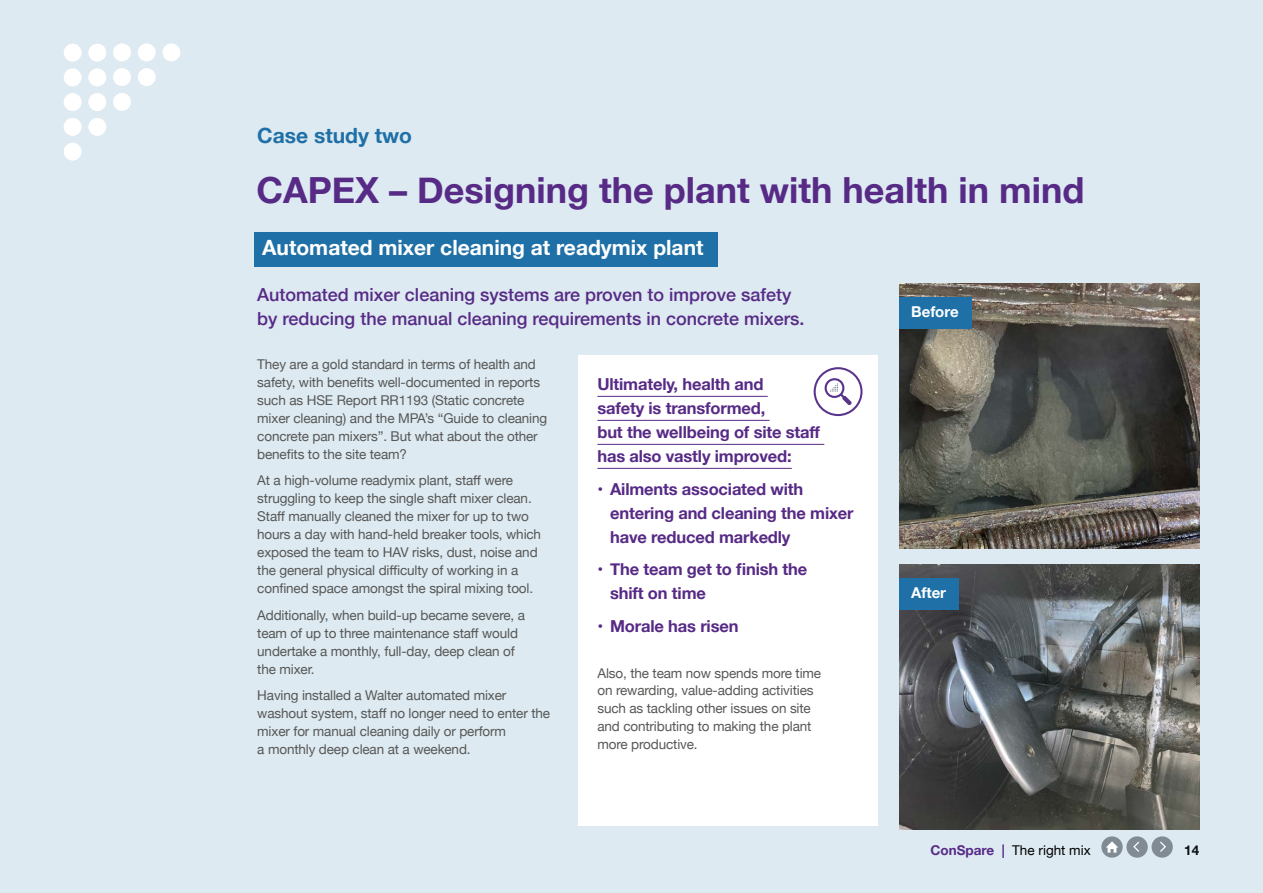
<style>
.page{position:relative;width:1263px;height:893px;background:#ddeaf1}
.page>*{position:absolute;margin:0;border:0;box-sizing:border-box;transform-origin:0 0}
.t1{font:700 36px "Helvetica Neue";color:#572a86}
.t2{font:700 21px "Helvetica Neue";color:#fff}
.t3{font:700 21px "Helvetica Neue";color:#1f70a6}
.t4{font:500 18px/24px "Helvetica Neue";color:#572a86}
.t5{font:700 16.5px/24px "Helvetica Neue";letter-spacing:-.01em;color:#572a86}
.t6{font:700 15px "Helvetica Neue";color:#fff}
.t7{font:13.5px/18px "Helvetica Neue";letter-spacing:-.01em;color:#575756}
.t8{font:13.5px "Helvetica Neue";color:#000}
.t9{font:700 13.5px "Helvetica Neue";color:#0a1015}
.s1{font-weight:700;color:#572a86}
</style>
<div class="page">
<div style="left:578px;top:355px;width:300px;height:471px;background:#fff"></div>
<hr style="left:597px;top:396px;width:171px;height:1px;background:#572a86">
<hr style="left:597px;top:420px;width:173px;height:1px;background:#572a86">
<hr style="left:597px;top:444px;width:227px;height:1px;background:#572a86">
<hr style="left:597px;top:468px;width:195px;height:1px;background:#572a86">
<img style="left:899px;top:284px;width:300px;height:264px">
<img style="left:899px;top:565px;width:300px;height:264px">
<div style="left:899px;top:297px;width:73px;height:32px;background:#1f70a6"></div>
<div style="left:899px;top:578px;width:60px;height:32px;background:#1f70a6"></div>
<div style="left:814px;top:367px;width:48px;height:49px;border:2px solid #5a348b;border-radius:50%"></div>
<svg style="left:824px;top:378px;width:28px;height:28px"></svg>
<div style="left:254px;top:232px;width:464px;height:34px;background:#1f70a6"></div>
<div style="left:1151px;top:836px;width:22px;height:22px;background:#808b94;border-radius:50%"></div>
<svg style="left:1160px;top:841px;width:6px;height:11px"></svg>
<div style="left:1126px;top:836px;width:22px;height:22px;background:#808b94;border-radius:50%"></div>
<svg style="left:1133px;top:841px;width:7px;height:11px"></svg>
<div style="left:1101px;top:836px;width:22px;height:22px;background:#808b94;border-radius:50%"></div>
<svg style="left:1106px;top:841px;width:12px;height:12px"></svg>
<div style="left:64px;top:44px;width:17px;height:17px;background:#fff;border-radius:50%"></div>
<div style="left:88px;top:44px;width:18px;height:17px;background:#fff;border-radius:50%"></div>
<div style="left:113px;top:44px;width:18px;height:17px;background:#fff;border-radius:50%"></div>
<div style="left:138px;top:44px;width:18px;height:17px;background:#fff;border-radius:50%"></div>
<div style="left:163px;top:44px;width:17px;height:17px;background:#fff;border-radius:50%"></div>
<div style="left:64px;top:118px;width:17px;height:18px;background:#fff;border-radius:50%"></div>
<div style="left:88px;top:118px;width:18px;height:18px;background:#fff;border-radius:50%"></div>
<div style="left:64px;top:143px;width:17px;height:17px;background:#fff;border-radius:50%"></div>
<div style="left:64px;top:93px;width:17px;height:18px;background:#fff;border-radius:50%"></div>
<div style="left:88px;top:93px;width:18px;height:18px;background:#fff;border-radius:50%"></div>
<div style="left:113px;top:93px;width:18px;height:18px;background:#fff;border-radius:50%"></div>
<div style="left:64px;top:69px;width:17px;height:17px;background:#fff;border-radius:50%"></div>
<div style="left:88px;top:69px;width:18px;height:17px;background:#fff;border-radius:50%"></div>
<div style="left:113px;top:68px;width:18px;height:18px;background:#fff;border-radius:50%"></div>
<div style="left:138px;top:68px;width:18px;height:18px;background:#fff;border-radius:50%"></div>
<h2 class="t3" style="left:257px;top:119px;width:156px">Case study two</h2>
<h1 class="t1" style="left:257px;top:162px;width:829px">CAPEX – Designing the plant with health in mind</h1>
<h2 class="t2" style="left:262px;top:231px;width:443px">Automated mixer cleaning at readymix plant</h2>
<h3 class="t4" style="left:257px;top:282px;width:549px">Automated mixer cleaning systems are proven to improve safety by reducing the manual cleaning requirements in concrete mixers.</h3>
<p class="t7" style="left:257px;top:356px;width:291px">They are a gold standard in terms of health and safety, with benefits well-documented in reports such as HSE Report RR1193 (Static concrete mixer cleaning) and the MPA’s “Guide to cleaning concrete pan mixers”. But what about the other benefits to the site team?</p>
<p class="t7" style="left:257px;top:472px;width:285px">At a high-volume readymix plant, staff were struggling to keep the single shaft mixer clean.<br>Staff manually cleaned the mixer for up to two hours a day with hand-held breaker tools, which exposed the team to HAV risks, dust, noise and the general physical difficulty of working in a confined space amongst the spiral mixing tool.</p>
<p class="t7" style="left:257px;top:607px;width:269px">Additionally, when build-up became severe, a team of up to three maintenance staff would undertake a monthly, full-day, deep clean of the mixer.</p>
<p class="t7" style="left:257px;top:687px;width:294px">Having installed a Walter automated mixer washout system, staff no longer need to enter the mixer for manual cleaning daily or perform<br>a monthly deep clean at a weekend.</p>
<p class="t5" style="left:597px;top:373px;width:224px">Ultimately, health and<br>safety is transformed,<br>but the wellbeing of site staff has also vastly improved:</p>
<p class="t5" style="left:610px;top:477px;width:245px;text-indent:-13px">• Ailments associated with entering and cleaning the mixer have reduced markedly</p>
<p class="t5" style="left:610px;top:558px;width:199px;text-indent:-13px">• The team get to finish the shift on time</p>
<p class="t5" style="left:597px;top:614px;width:143px">• Morale has risen</p>
<p class="t7" style="left:597px;top:664px;width:225px">Also, the team now spends more time on rewarding, value-adding activities such as tackling other issues on site and contributing to making the plant more productive.</p>
<p class="t6" style="left:911px;top:300px;width:49px">Before</p>
<p class="t6" style="left:911px;top:581px;width:36px">After</p>
<p class="t8" style="left:930px;top:841px;width:162px"><span class="s1">ConSpare |</span> The right mix</p>
<p class="t9" style="left:1184px;top:840px;width:17px">14</p>
</div>
